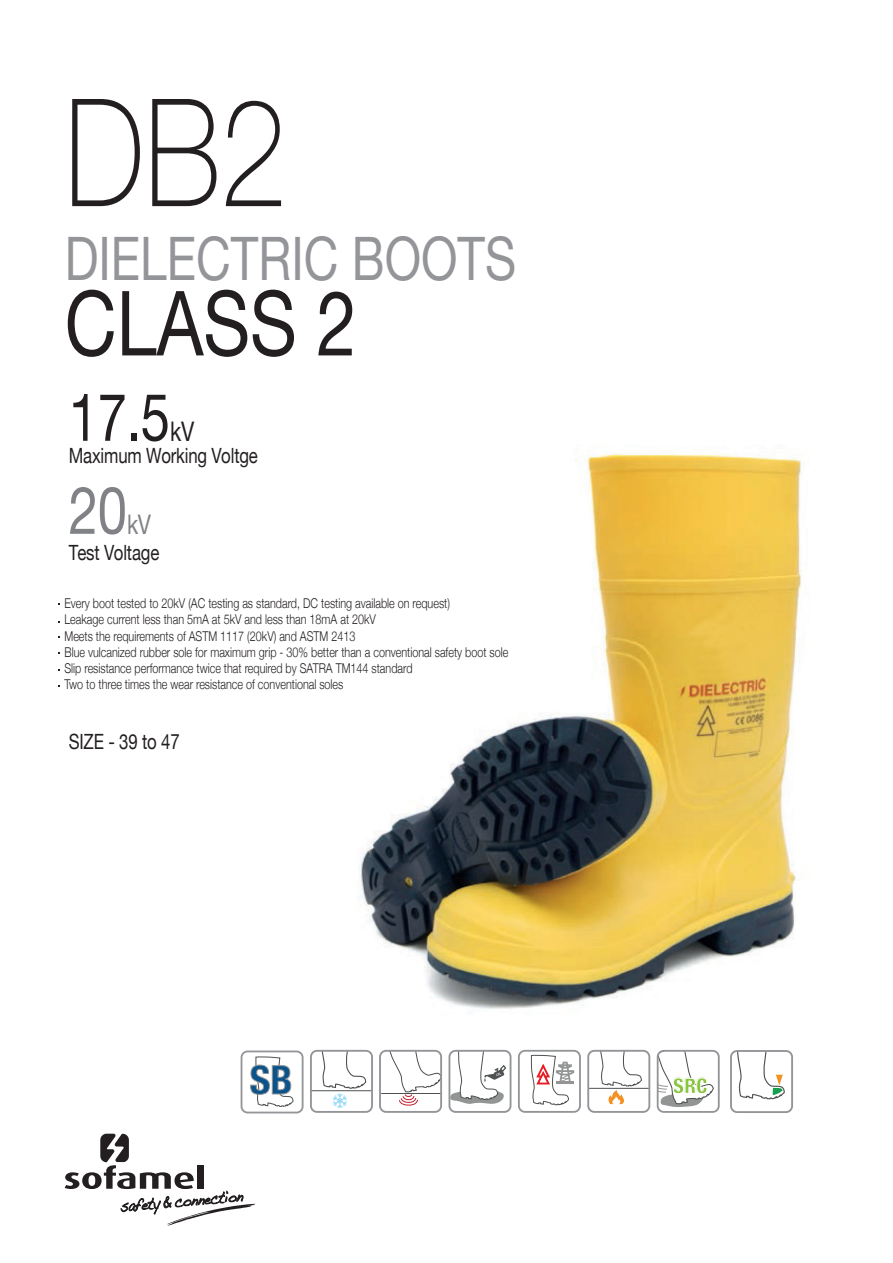
<style>
.page{position:relative;width:893px;height:1263px;background:#fff}
.page>*{position:absolute;margin:0;border:0;box-sizing:border-box;transform-origin:0 0}
.t1{font:100 150px "Helvetica Neue";color:#231f20;scale:.8 1}
.t2{font:90px "Helvetica Neue";color:#231f20;scale:.8 1}
.t3{font:66px "Helvetica Neue";color:#231f20;scale:.8 1}
.t4{font:66px "Helvetica Neue";color:#808285;scale:.8 1}
.t5{font:60px "Helvetica Neue";color:#939598;scale:.8 1}
.t6{font:27px "Helvetica Neue";color:#231f20;scale:.8 1}
.t7{font:27px "Helvetica Neue";color:#808285;scale:.8 1}
.t8{font:21px "Helvetica Neue";letter-spacing:-.01em;color:#231f20;scale:.8 1}
.t9{font:900 condensed 21px "Helvetica Neue";color:#89c53f}
.t10{font:300 13.5px/16.2px "Helvetica Neue";color:#231f20;scale:.8 1}
</style>
<div class="page">
<img style="left:358px;top:453px;width:444px;height:556px">
<svg style="left:382px;top:1053px;width:57px;height:53px"></svg>
<div style="left:379px;top:1050px;width:63px;height:63px;border:2px solid #939598;border-radius:6px"></div>
<svg style="left:733px;top:1053px;width:57px;height:47px"></svg>
<div style="left:730px;top:1050px;width:63px;height:63px;border:2px solid #939598;border-radius:6px"></div>
<svg style="left:242px;top:1053px;width:59px;height:59px"></svg>
<div style="left:241px;top:1050px;width:63px;height:63px;border:2px solid #939598;border-radius:6px"></div>
<svg style="left:660px;top:1053px;width:54px;height:54px"></svg>
<div style="left:657px;top:1050px;width:63px;height:63px;border:2px solid #939598;border-radius:6px"></div>
<svg style="left:590px;top:1053px;width:57px;height:52px"></svg>
<div style="left:587px;top:1050px;width:63px;height:63px;border:2px solid #939598;border-radius:6px"></div>
<svg style="left:313px;top:1053px;width:57px;height:57px"></svg>
<div style="left:310px;top:1050px;width:63px;height:63px;border:2px solid #939598;border-radius:6px"></div>
<svg style="left:451px;top:1053px;width:55px;height:51px"></svg>
<div style="left:448px;top:1050px;width:63px;height:63px;border:2px solid #939598;border-radius:6px"></div>
<svg style="left:521px;top:1053px;width:54px;height:57px"></svg>
<div style="left:518px;top:1050px;width:63px;height:63px;border:2px solid #939598;border-radius:6px"></div>
<svg style="left:65px;top:1134px;width:190px;height:91px"></svg>
<h1 class="t1" style="left:65px;top:39px;width:279px">DB2</h1>
<h3 class="t5" style="left:65px;top:215px;width:566px">DIELECTRIC BOOTS</h3>
<h2 class="t2" style="left:65px;top:258px;width:367px">CLASS 2</h2>
<h3 class="t3" style="left:69px;top:370px;width:128px">17.5</h3>
<h3 class="t6" style="left:170px;top:412px;width:32px">kV</h3>
<h3 class="t8" style="left:69px;top:441px;width:238px">Maximum Working Voltge</h3>
<h3 class="t4" style="left:69px;top:463px;width:74px">20</h3>
<h3 class="t7" style="left:127px;top:505px;width:32px">kV</h3>
<h3 class="t8" style="left:69px;top:537px;width:115px">Test Voltage</h3>
<p class="t10" style="left:64px;top:594px;width:556px">Every boot tested to 20kV (AC testing as standard, DC testing available on request)<br>Leakage current less than 5mA at 5kV and less than 18mA at 20kV<br>Meets the requirements of ASTM 1117 (20kV) and ASTM 2413<br>Blue vulcanized rubber sole for maximum grip - 30% better than a conventional safety boot sole Slip resistance performance twice that required by SATRA TM144 standard<br>Two to three times the wear resistance of conventional soles</p>
<h3 class="t8" style="left:69px;top:726px;width:140px">SIZE - 39 to 47</h3>
<h3 class="t9" style="left:673px;top:1068px;width:36px">SRC</h3>
</div>
